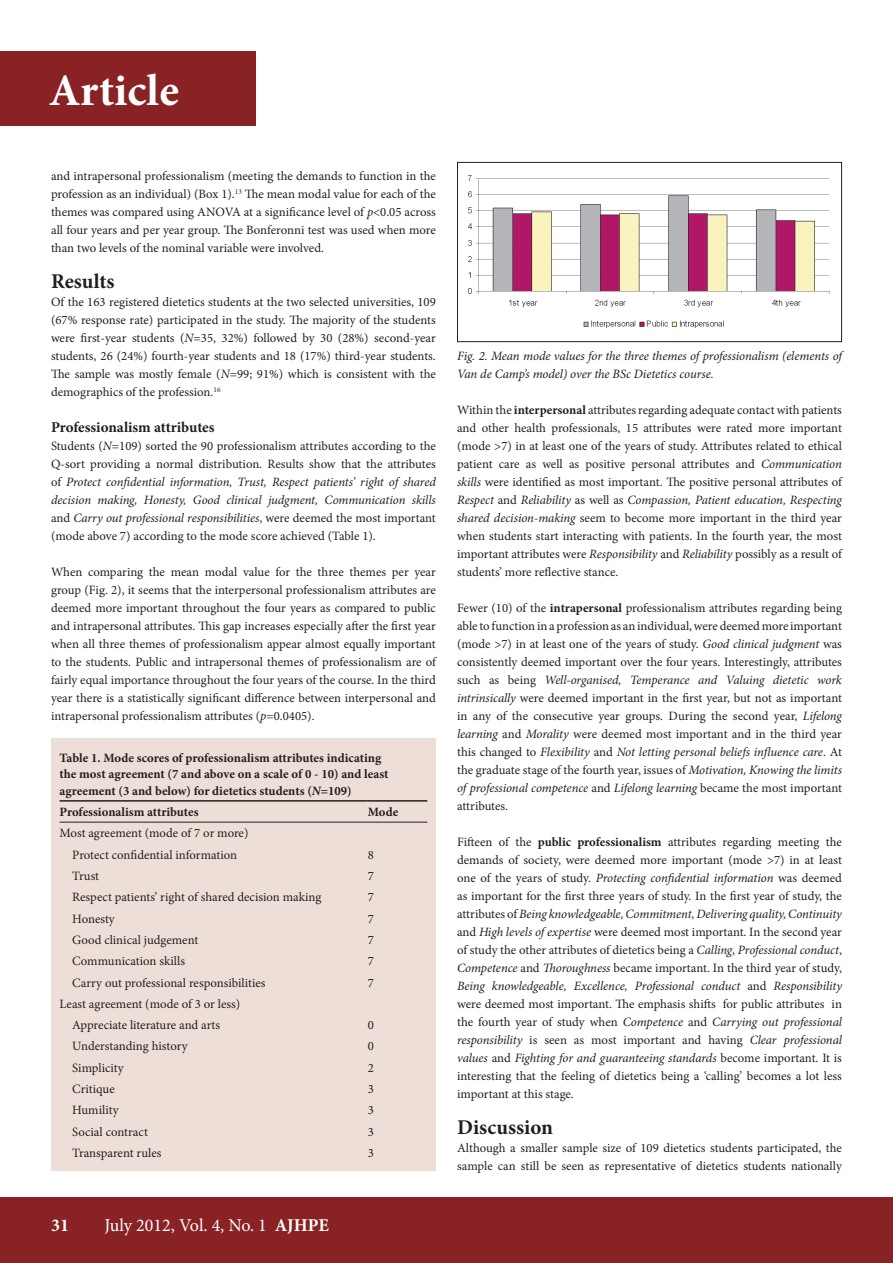
<style>
.page{position:relative;width:893px;height:1263px;background:#fff}
.page>*{position:absolute;margin:0;border:0;box-sizing:border-box;transform-origin:0 0}
.t1{font:700 45px "Minion Pro";letter-spacing:.005em;color:#fff}
.B_HEAD{font:700 21px "Minion Pro";color:#231f20}
.t2{font:18px "Minion Pro";letter-spacing:-.005em;color:#fff}
.t3{font:700 18px "Minion Pro";color:#fff}
.C_HEAD{font:700 15px "Minion Pro";letter-spacing:-.005em;color:#231f20}
.CPD_TEXT{font:12.75px/18px "Minion Pro";color:#231f20;text-align:justify}
.TABLE_COPY_INDENT{font:12.75px "Minion Pro";color:#231f20}
.TABLE_HEADING{font:700 12.75px/16.5px "Minion Pro";color:#231f20}
.CAPTIONS{font:italic 12.75px/18px "Minion Pro";letter-spacing:-.01em;color:#231f20}
.TABLE_COPY{font:12.75px "Minion Pro";letter-spacing:-.005em;color:#231f20}
.TABLE_BOLD{font:700 12.75px "Minion Pro";letter-spacing:-.005em;color:#231f20}
.s1{font-style:italic}
.s2{font-weight:700}
</style>
<div class="page">
<div style="left:0;top:1197px;width:893px;height:66px;background:#892225"></div>
<div style="left:0;top:51px;width:255px;height:74px;background:#892225"></div>
<div style="left:51px;top:738px;width:385px;height:432px;background:#eddfd8"></div>
<hr style="left:60px;top:800px;width:308px;height:2px;background:#231f20">
<hr style="left:368px;top:800px;width:59px;height:2px;background:#231f20">
<hr style="left:60px;top:822px;width:308px;height:1px;background:#231f20">
<hr style="left:368px;top:822px;width:59px;height:1px;background:#231f20">
<img style="left:468px;top:175px;width:362px;height:153px">
<div style="left:457px;top:162px;width:385px;height:180px;border:1px solid #231f20"></div>
<h1 class="t1" style="left:49px;top:59px;width:132px">Article</h1>
<p class="CPD_TEXT" style="left:51px;top:167px;width:386px">and intrapersonal professionalism (meeting the demands to function in the profession as an individual) (Box 1).<sup>13</sup> The mean modal value for each of the themes was compared using ANOVA at a significance level of <span class="s1">p</span>&lt;0.05 across all four years and per year group. The Bonferonni test was used when more than two levels of the nominal variable were involved.</p>
<p class="B_HEAD" style="left:51px;top:266px;width:65px">Results</p>
<p class="CPD_TEXT" style="left:51px;top:293px;width:386px">Of the 163 registered dietetics students at the two selected universities, 109 (67% response rate) participated in the study. The majority of the students were first-year students (<span class="s1">N</span>=35, 32%) followed by 30 (28%) second-year students, 26 (24%) fourth-year students and 18 (17%) third-year students.<br>The sample was mostly female (<span class="s1">N</span>=99; 91%) which is consistent with the demographics of the profession.<sup>16</sup></p>
<p class="C_HEAD" style="left:51px;top:417px;width:165px">Professionalism attributes</p>
<p class="CPD_TEXT" style="left:51px;top:437px;width:386px">Students (<span class="s1">N</span>=109) sorted the 90 professionalism attributes according to the Q-sort providing a normal distribution. Results show that the attributes of <span class="s1">Protect confidential information, Trust, Respect patients’ right of shared decision making, Honesty, Good clinical judgment, Communication skills </span>and <span class="s1">Carry out professional responsibilities</span>, were deemed the most important (mode above 7) according to the mode score achieved (Table 1).</p>
<p class="CPD_TEXT" style="left:51px;top:563px;width:386px">When comparing the mean modal value for the three themes per year group (Fig. 2), it seems that the interpersonal professionalism attributes are deemed more important throughout the four years as compared to public and intrapersonal attributes. This gap increases especially after the first year when all three themes of professionalism appear almost equally important to the students. Public and intrapersonal themes of professionalism are of fairly equal importance throughout the four years of the course. In the third year there is a statistically significant difference between interpersonal and intrapersonal professionalism attributes (<span class="s1">p</span>=0.0405).</p>
<p class="TABLE_HEADING" style="left:60px;top:749px;width:331px">Table 1. Mode scores of professionalism attributes indicating the most agreement (7 and above on a scale of 0 - 10) and least agreement (3 and below) for dietetics students (<span class="s1">N</span>=109)</p>
<p class="TABLE_BOLD" style="left:60px;top:803px;width:141px">Professionalism attributes</p>
<p class="TABLE_BOLD" style="left:368px;top:803px;width:32px">Mode</p>
<p class="TABLE_COPY" style="left:60px;top:825px;width:190px">Most agreement (mode of 7 or more)</p>
<p class="TABLE_COPY_INDENT" style="left:72px;top:846px;width:166px">Protect confidential information</p>
<p class="TABLE_COPY" style="left:368px;top:846px;width:8px">8</p>
<p class="TABLE_COPY_INDENT" style="left:72px;top:867px;width:28px">Trust</p>
<p class="TABLE_COPY" style="left:368px;top:867px;width:8px">7</p>
<p class="TABLE_COPY_INDENT" style="left:72px;top:889px;width:251px">Respect patients’ right of shared decision making</p>
<p class="TABLE_COPY" style="left:368px;top:889px;width:8px">7</p>
<p class="TABLE_COPY_INDENT" style="left:72px;top:910px;width:44px">Honesty</p>
<p class="TABLE_COPY" style="left:368px;top:910px;width:8px">7</p>
<p class="TABLE_COPY_INDENT" style="left:72px;top:931px;width:127px">Good clinical judgement</p>
<p class="TABLE_COPY" style="left:368px;top:931px;width:8px">7</p>
<p class="TABLE_COPY_INDENT" style="left:72px;top:953px;width:114px">Communication skills</p>
<p class="TABLE_COPY" style="left:368px;top:953px;width:8px">7</p>
<p class="TABLE_COPY_INDENT" style="left:72px;top:974px;width:195px">Carry out professional responsibilities</p>
<p class="TABLE_COPY" style="left:368px;top:974px;width:8px">7</p>
<p class="TABLE_COPY" style="left:60px;top:995px;width:182px">Least agreement (mode of 3 or less)</p>
<p class="TABLE_COPY_INDENT" style="left:72px;top:1016px;width:149px">Appreciate literature and arts</p>
<p class="TABLE_COPY" style="left:368px;top:1016px;width:8px">0</p>
<p class="TABLE_COPY_INDENT" style="left:72px;top:1038px;width:117px">Understanding history</p>
<p class="TABLE_COPY" style="left:368px;top:1038px;width:8px">0</p>
<p class="TABLE_COPY_INDENT" style="left:72px;top:1059px;width:53px">Simplicity</p>
<p class="TABLE_COPY" style="left:368px;top:1059px;width:8px">2</p>
<p class="TABLE_COPY_INDENT" style="left:72px;top:1080px;width:44px">Critique</p>
<p class="TABLE_COPY" style="left:368px;top:1080px;width:8px">3</p>
<p class="TABLE_COPY_INDENT" style="left:72px;top:1102px;width:48px">Humility</p>
<p class="TABLE_COPY" style="left:368px;top:1102px;width:8px">3</p>
<p class="TABLE_COPY_INDENT" style="left:72px;top:1123px;width:77px">Social contract</p>
<p class="TABLE_COPY" style="left:368px;top:1123px;width:8px">3</p>
<p class="TABLE_COPY_INDENT" style="left:72px;top:1144px;width:91px">Transparent rules</p>
<p class="TABLE_COPY" style="left:368px;top:1144px;width:8px">3</p>
<p class="t3" style="left:51px;top:1213px;width:20px">31</p>
<p class="t2" style="left:105px;top:1213px;width:226px">July 2012, Vol. 4, No. 1 <span class="s2">AJHPE</span></p>
<p class="CAPTIONS" style="left:457px;top:347px;width:386px">Fig. 2. Mean mode values for the three themes of professionalism (elements of<br>Van de Camp’s model) over the BSc Dietetics course.</p>
<p class="CPD_TEXT" style="left:457px;top:401px;width:386px">Within the <span class="s2">interpersonal</span> attributes regarding adequate contact with patients and other health professionals, 15 attributes were rated more important (mode &gt;7) in at least one of the years of study. Attributes related to ethical patient care as well as positive personal attributes and <span class="s1">Communication skills</span> were identified as most important. The positive personal attributes of <span class="s1">Respect</span> and <span class="s1">Reliability</span> as well as <span class="s1">Compassion, Patient education, Respecting shared decision-making</span> seem to become more important in the third year when students start interacting with patients. In the fourth year, the most important attributes were <span class="s1">Responsibility</span> and <span class="s1">Reliability</span> possibly as a result of students’ more reflective stance.</p>
<p class="CPD_TEXT" style="left:457px;top:599px;width:386px">Fewer (10) of the <span class="s2">intrapersonal</span> professionalism attributes regarding being able to function in a profession as an individual, were deemed more important (mode &gt;7) in at least one of the years of study. <span class="s1">Good clinical judgment</span> was consistently deemed important over the four years. Interestingly, attributes such as being <span class="s1">Well-organised, Temperance and Valuing dietetic work intrinsically</span> were deemed important in the first year, but not as important in any of the consecutive year groups. During the second year, <span class="s1">Lifelong learning</span> and <span class="s1">Morality</span> were deemed most important and in the third year this changed to <span class="s1">Flexibility</span> and <span class="s1">Not letting personal beliefs influence care</span>. At the graduate stage of the fourth year, issues of <span class="s1">Motivation, Knowing the limits of professional competence</span> and <span class="s1">Lifelong learning</span> became the most important attributes.</p>
<p class="CPD_TEXT" style="left:457px;top:833px;width:386px">Fifteen of the <span class="s2">public professionalism</span> attributes regarding meeting the demands of society, were deemed more important (mode &gt;7) in at least one of the years of study. <span class="s1">Protecting confidential information</span> was deemed as important for the first three years of study. In the first year of study, the attributes of <span class="s1">Being knowledgeable, Commitment, Delivering quality, Continuity </span>and <span class="s1">High levels of expertise</span> were deemed most important. In the second year of study the other attributes of dietetics being a <span class="s1">Calling</span>, <span class="s1">Professional conduct</span>, <span class="s1">Competence</span> and <span class="s1">Thoroughness</span> became important. In the third year of study, <span class="s1">Being knowledgeable, Excellence, Professional conduct</span> and <span class="s1">Responsibility </span>were deemed most important. The emphasis shifts for public attributes in the fourth year of study when <span class="s1">Competence</span> and <span class="s1">Carrying out professional responsibility</span> is seen as most important and having <span class="s1">Clear professional values</span> and <span class="s1">Fighting for and guaranteeing standards</span> become important. It is interesting that the feeling of dietetics being a ‘calling’ becomes a lot less important at this stage.</p>
<p class="B_HEAD" style="left:457px;top:1112px;width:98px">Discussion</p>
<p class="CPD_TEXT" style="left:457px;top:1139px;width:386px">Although a smaller sample size of 109 dietetics students participated, the sample can still be seen as representative of dietetics students nationally</p>
</div>
